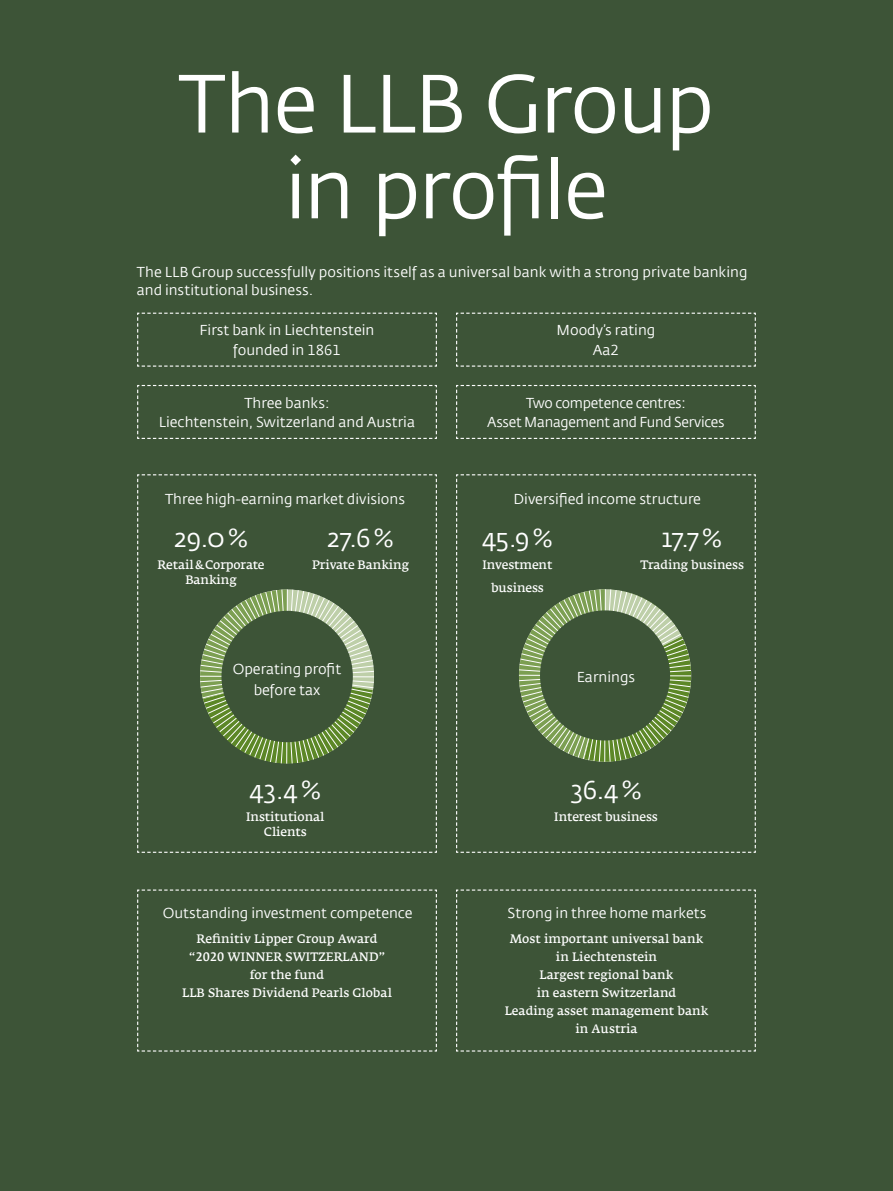
<style>
.page{position:relative;width:893px;height:1191px;background:#3d5437}
.page>*{position:absolute;margin:0;border:0;box-sizing:border-box;transform-origin:0 0}
.t1{font:85.8px/85.8px "LLB Sans Standard";letter-spacing:-.02em;color:#fff;text-align:center}
.t2{font:27px "LLB Sans Standard";color:#fff}
.t3{font:15px/19.5px "LLB Sans Standard";color:#fff;text-align:center}
.t4{font:12.75px/18px "LLB Serif";color:#fff;text-align:center}
</style>
<div class="page">
<svg style="left:456px;top:889px;width:300px;height:163px"></svg>
<svg style="left:137px;top:889px;width:300px;height:163px"></svg>
<svg style="left:137px;top:474px;width:300px;height:379px"></svg>
<div style="left:221px;top:611px;width:132px;height:131px;background:#3d5437;border-radius:50%"></div>
<svg style="left:456px;top:474px;width:300px;height:379px"></svg>
<div style="left:540px;top:610px;width:130px;height:130px;background:#3d5437;border-radius:50%"></div>
<svg style="left:137px;top:312px;width:300px;height:55px"></svg>
<svg style="left:456px;top:312px;width:300px;height:55px"></svg>
<svg style="left:137px;top:385px;width:300px;height:54px"></svg>
<svg style="left:456px;top:385px;width:300px;height:54px"></svg>
<h1 class="t1" style="left:179px;top:62px;width:537px">The LLB Group in profile</h1>
<p class="t3" style="left:137px;top:263px;width:612px;line-height:18px;text-align:left">The LLB Group successfully positions itself as a universal bank with a strong private banking and institutional business.</p>
<p class="t3" style="left:200px;top:321px;width:176px">First bank in Liechtenstein founded in 1861</p>
<p class="t3" style="left:556px;top:321px;width:100px">Moody’s rating<br>Aa2</p>
<p class="t3" style="left:159px;top:393px;width:258px">Three banks:<br>Liechtenstein, Switzerland and Austria</p>
<p class="t3" style="left:487px;top:393px;width:239px">Two competence centres:<br>Asset Management and Fund Services</p>
<p class="t3" style="left:165px;top:489px;width:241px">Three high-earning market divisions</p>
<p class="t3" style="left:514px;top:489px;width:189px">Diversified income structure</p>
<h2 class="t2" style="left:174px;top:522px;width:76px">29.0%</h2>
<p class="t4" style="left:157px;top:557px;width:109px;line-height:15px">Retail&amp;Corporate<br>Banking</p>
<h2 class="t2" style="left:327px;top:522px;width:68px">27.6%</h2>
<p class="t4" style="left:312px;top:556px;width:98px">Private Banking</p>
<h2 class="t2" style="left:482px;top:522px;width:72px">45.9%</h2>
<p class="t4" style="left:483px;top:554px;width:71px;line-height:22.5px">Investment business</p>
<h2 class="t2" style="left:663px;top:522px;width:61px">17.7%</h2>
<p class="t4" style="left:640px;top:556px;width:105px">Trading business</p>
<p class="t3" style="left:233px;top:658px;width:110px;line-height:21.3px">Operating profit before tax</p>
<p class="t3" style="left:577px;top:667px;width:60px">Earnings</p>
<h2 class="t2" style="left:250px;top:774px;width:73px">43.4%</h2>
<p class="t4" style="left:246px;top:809px;width:80px;line-height:15px">Institutional<br>Clients</p>
<h2 class="t2" style="left:570px;top:774px;width:73px">36.4%</h2>
<p class="t4" style="left:554px;top:808px;width:105px">Interest business</p>
<p class="t3" style="left:163px;top:903px;width:251px">Outstanding investment competence</p>
<p class="t3" style="left:507px;top:903px;width:200px">Strong in three home markets</p>
<p class="t4" style="left:182px;top:929px;width:211px">Refinitiv Lipper Group Award “2020 WINNER SWITZERLAND” for the fund<br>LLB Shares Dividend Pearls Global</p>
<p class="t4" style="left:505px;top:929px;width:205px">Most important universal bank in Liechtenstein<br>Largest regional bank<br>in eastern Switzerland<br>Leading asset management bank in Austria</p>
</div>
